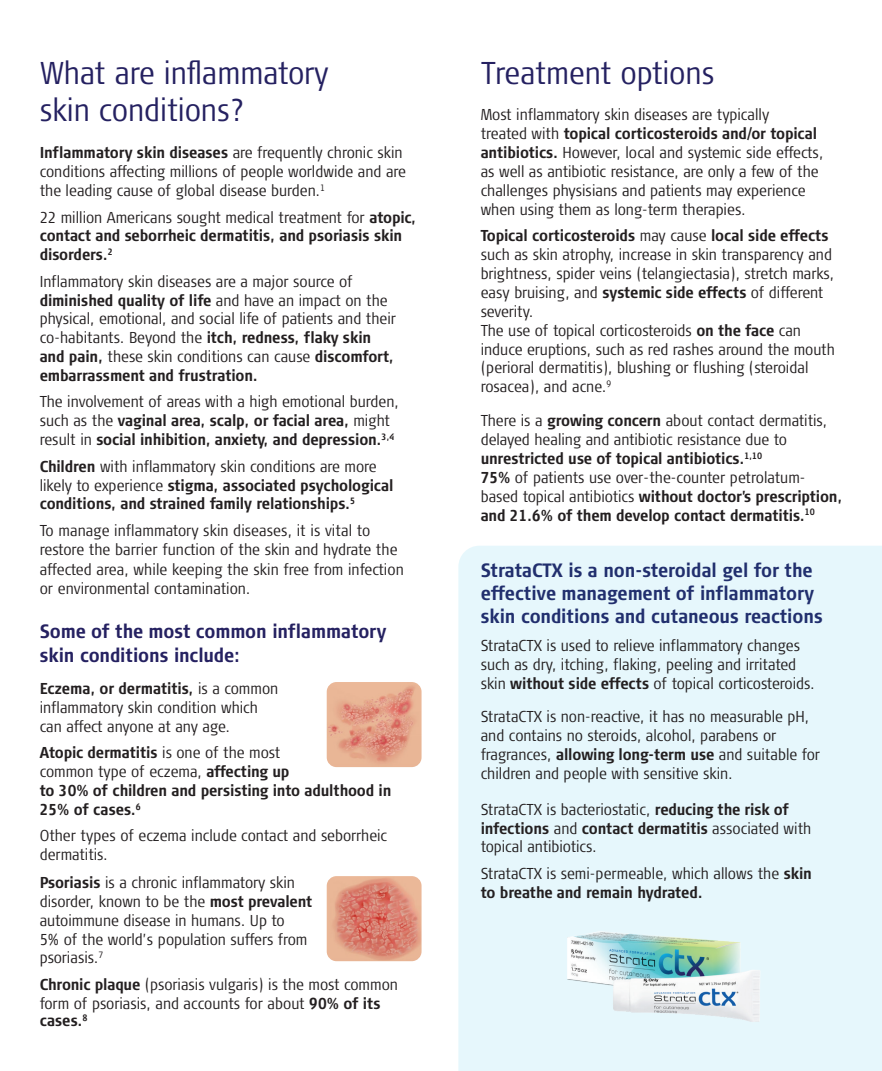
<style>
.page{position:relative;width:882px;height:1071px;background:#fff}
.page>*{position:absolute;margin:0;border:0;box-sizing:border-box;transform-origin:0 0}
.t1{font:300 condensed 31.5px/37.8px "Signa Pro";color:#252161}
.t2{font:700 condensed 19.25px/23.1px "Signa Pro";letter-spacing:-.005em;color:#252161}
.t3{font:300 condensed 15.75px/18.9px "Signa Pro";color:#231f20}
.t4{font:700 condensed 15.75px/18.9px "Signa Pro";letter-spacing:-.01em;color:#231f20}
.s1{font-weight:700}
.s2{font-weight:300}
</style>
<div class="page">
<img style="left:327px;top:682px;width:95px;height:85px">
<img style="left:327px;top:876px;width:95px;height:85px">
<div style="left:458px;top:546px;width:424px;height:525px;background:#e6f7fc"></div>
<img style="left:566px;top:921px;width:196px;height:115px">
<h1 class="t1" style="left:40px;top:54px;width:291px">What are inflammatory skin conditions?</h1>
<p class="t3" style="left:40px;top:143px;width:368px"><span class="s1">Inflammatory skin diseases</span> are frequently chronic skin conditions affecting millions of people worldwide and are the leading cause of global disease burden.<sup>1</sup></p>
<p class="t4" style="left:40px;top:208px;width:378px"><span class="s2">22 million Americans sought medical treatment for</span> atopic, contact and seborrheic dermatitis, and psoriasis skin disorders.<sup>2</sup></p>
<p class="t3" style="left:40px;top:272px;width:358px">Inflammatory skin diseases are a major source of <span class="s1">diminished quality of life</span> and have an impact on the physical, emotional, and social life of patients and their co-habitants. Beyond the <span class="s1">itch, redness, flaky skin and pain,</span> these skin conditions can cause <span class="s1">discomfort, embarrassment and frustration.</span></p>
<p class="t4" style="left:40px;top:393px;width:361px"><span class="s2">The involvement of areas with a high emotional burden, such as the</span> vaginal area, scalp, or facial area, <span class="s2">might result in</span> social inhibition, anxiety, and depression.<sup>3,4</sup></p>
<p class="t4" style="left:40px;top:457px;width:355px">Children <span class="s2">with inflammatory skin conditions are more likely to experience</span> stigma, associated psychological conditions, and strained family relationships.<sup>5</sup></p>
<p class="t3" style="left:40px;top:521px;width:366px">To manage inflammatory skin diseases, it is vital to restore the barrier function of the skin and hydrate the affected area, while keeping the skin free from infection or environmental contamination.</p>
<p class="t2" style="left:40px;top:620px;width:348px">Some of the most common inflammatory skin conditions include:</p>
<p class="t3" style="left:40px;top:679px;width:240px"><span class="s1">Eczema, or dermatitis,</span> is a common inflammatory skin condition which can affect anyone at any age.</p>
<p class="t4" style="left:40px;top:743px;width:353px">Atopic dermatitis <span class="s2">is one of the most<br>common type of eczema,</span> affecting up<br>to 30% of children and persisting into adulthood in 25% of cases.<sup>6</sup></p>
<p class="t3" style="left:40px;top:826px;width:349px">Other types of eczema include contact and seborrheic dermatitis.</p>
<p class="t3" style="left:40px;top:873px;width:274px"><span class="s1">Psoriasis</span> is a chronic inflammatory skin disorder, known to be the <span class="s1">most prevalent </span>autoimmune disease in humans. Up to<br>5% of the world’s population suffers from psoriasis.<sup>7</sup></p>
<p class="t3" style="left:40px;top:975px;width:360px;line-height:18.2px"><span class="s1">Chronic plaque</span> (psoriasis vulgaris) is the most common form of psoriasis, and accounts for about <span class="s1">90% of its cases.</span><sup>8</sup></p>
<h1 class="t1" style="left:481px;top:54px;width:235px">Treatment options</h1>
<p class="t3" style="left:481px;top:105px;width:344px">Most inflammatory skin diseases are typically<br>treated with <span class="s1">topical corticosteroids and/or topical antibiotics.</span> However, local and systemic side effects, as well as antibiotic resistance, are only a few of the challenges physisians and patients may experience when using them as long-term therapies.</p>
<p class="t3" style="left:481px;top:226px;width:356px"><span class="s1">Topical corticosteroids</span> may cause <span class="s1">local side effects </span>such as skin atrophy, increase in skin transparency and brightness, spider veins (telangiectasia), stretch marks, easy bruising, and <span class="s1">systemic side effects</span> of different severity.<br>The use of topical corticosteroids <span class="s1">on the face</span> can induce eruptions, such as red rashes around the mouth (perioral dermatitis), blushing or flushing (steroidal rosacea), and acne.<sup>9</sup></p>
<p class="t3" style="left:481px;top:411px;width:363px">There is a <span class="s1">growing concern</span> about contact dermatitis, delayed healing and antibiotic resistance due to <span class="s1">unrestricted use of topical antibiotics.</span><sup>1,10<br></sup><span class="s1">75%</span> of patients use over-the-counter petrolatum&shy;based topical antibiotics <span class="s1">without doctor’s prescription, and 21.6% of them develop contact dermatitis.</span><sup>10</sup></p>
<p class="t2" style="left:481px;top:558px;width:344px">StrataCTX is a non-steroidal gel for the effective management of inflammatory skin conditions and cutaneous reactions</p>
<p class="t3" style="left:481px;top:636px;width:336px">StrataCTX is used to relieve inflammatory changes such as dry, itching, flaking, peeling and irritated skin <span class="s1">without side effects</span> of topical corticosteroids.</p>
<p class="t3" style="left:481px;top:707px;width:341px">StrataCTX is non-reactive, it has no measurable pH, and contains no steroids, alcohol, parabens or fragrances, <span class="s1">allowing long-term use</span> and suitable for children and people with sensitive skin.</p>
<p class="t3" style="left:481px;top:800px;width:332px">StrataCTX is bacteriostatic, <span class="s1">reducing the risk of infections</span> and <span class="s1">contact dermatitis</span> associated with topical antibiotics.</p>
<p class="t3" style="left:481px;top:864px;width:333px">StrataCTX is semi-permeable, which allows the <span class="s1">skin to breathe and remain hydrated.</span></p>
</div>
